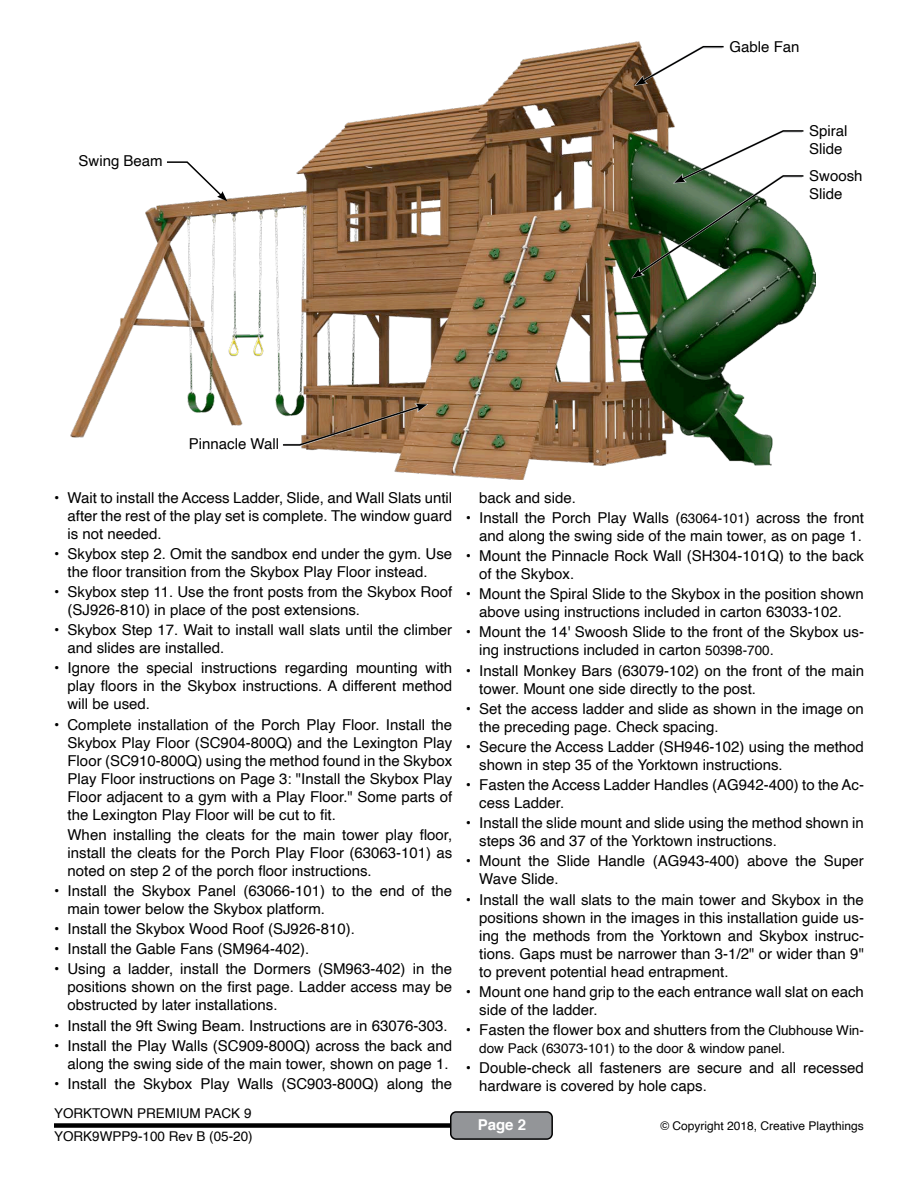
<style>
.page{position:relative;width:918px;height:1188px;background:#fff}
.page>*{position:absolute;margin:0;border:0;box-sizing:border-box;transform-origin:0 0}
.t1{font:15px/18px "Helvetica";color:#000}
.t2{font:700 15px "Helvetica";color:#fff}
.t3{font:13.5px/23.7px "Helvetica";color:#000}
.t4{font:12px "Helvetica";color:#000}
.s1{font-size:13.5px}
</style>
<div class="page">
<div style="left:54px;top:1123px;width:418px;height:5px;background:#000"></div>
<div style="left:451px;top:1112px;width:101px;height:27px;background:#939598;border-radius:5px"></div>
<div style="left:450px;top:1111px;width:103px;height:29px;border:2px solid #000;border-radius:5px"></div>
<img style="left:70px;top:41px;width:746px;height:439px">
<svg style="left:165px;top:161px;width:62px;height:40px"></svg>
<svg style="left:634px;top:45px;width:91px;height:41px"></svg>
<svg style="left:281px;top:403px;width:147px;height:44px"></svg>
<svg style="left:631px;top:129px;width:174px;height:150px"></svg>
<p class="t1" style="left:79px;top:152px;width:86px">Swing Beam</p>
<p class="t1" style="left:729px;top:38px;width:72px">Gable Fan</p>
<p class="t1" style="left:809px;top:122px;width:40px">Spiral<br>Slide</p>
<p class="t1" style="left:809px;top:167px;width:55px">Swoosh<br>Slide</p>
<p class="t1" style="left:189px;top:435px;width:92px">Pinnacle Wall</p>
<p class="t1" style="left:68px;top:489px;width:386px;text-align:justify;text-indent:-14px">• Wait to install the Access Ladder, Slide, and Wall Slats until after the rest of the play set is complete. The window guard is not needed.</p>
<p class="t1" style="left:68px;top:545px;width:386px;text-indent:-14px">• Skybox step 2. Omit the sandbox end under the gym. Use the floor transition from the Skybox Play Floor instead.</p>
<p class="t1" style="left:68px;top:583px;width:386px;text-indent:-14px">• Skybox step 11. Use the front posts from the Skybox Roof (SJ926-810) in place of the post extensions.</p>
<p class="t1" style="left:68px;top:621px;width:386px;text-indent:-14px">• Skybox Step 17. Wait to install wall slats until the climber and slides are installed.</p>
<p class="t1" style="left:68px;top:660px;width:386px;text-align:justify;text-indent:-14px">• Ignore the special instructions regarding mounting with play floors in the Skybox instructions. A different method will be used.</p>
<p class="t1" style="left:68px;top:716px;width:386px;text-align:justify;text-indent:-14px">• Complete installation of the Porch Play Floor. Install the Skybox Play Floor (SC904-800Q) and the Lexington Play Floor (SC910-800Q) using the method found in the Skybox Play Floor instructions on Page 3: "Install the Skybox Play Floor adjacent to a gym with a Play Floor." Some parts of the Lexington Play Floor will be cut to fit.</p>
<p class="t1" style="left:68px;top:826px;width:386px;text-align:justify">When installing the cleats for the main tower play floor, install the cleats for the Porch Play Floor (63063-101) as noted on step 2 of the porch floor instructions.</p>
<p class="t1" style="left:68px;top:882px;width:386px;text-indent:-14px">• Install the Skybox Panel (63066-101) to the end of the main tower below the Skybox platform.</p>
<p class="t1" style="left:54px;top:920px;width:302px">• Install the Skybox Wood Roof (SJ926-810).</p>
<p class="t1" style="left:54px;top:940px;width:257px">• Install the Gable Fans (SM964-402).</p>
<p class="t1" style="left:68px;top:961px;width:386px;text-align:justify;text-indent:-14px">• Using a ladder, install the Dormers (SM963-402) in the positions shown on the first page. Ladder access may be obstructed by later installations.</p>
<p class="t1" style="left:54px;top:1017px;width:395px">• Install the 9ft Swing Beam. Instructions are in 63076-303.</p>
<p class="t1" style="left:54px;top:1037px;width:400px;text-align:right">• Install the Play Walls (SC909-800Q) across the back and along the swing side of the main tower, shown on page 1.</p>
<p class="t1" style="left:54px;top:1075px;width:400px">• Install the Skybox Play Walls (SC903-800Q) along the</p>
<p class="t1" style="left:479px;top:489px;width:98px">back and side.</p>
<p class="t1" style="left:466px;top:509px;width:400px;text-align:right">• Install the Porch Play Walls (<span class="s1">63064-101</span>) across the front and along the swing side of the main tower, as on page 1.</p>
<p class="t1" style="left:479px;top:547px;width:386px;text-indent:-14px">• Mount the Pinnacle Rock Wall (SH304-101Q) to the back of the Skybox.</p>
<p class="t1" style="left:466px;top:585px;width:400px;text-align:center">• Mount the Spiral Slide to the Skybox in the position shown above using instructions included in carton 63033-102.</p>
<p class="t1" style="left:479px;top:624px;width:386px;text-indent:-14px">• Mount the 14' Swoosh Slide to the front of the Skybox us&shy;ing instructions included in carton <span class="s1">50398-700</span>.</p>
<p class="t1" style="left:479px;top:662px;width:386px;text-indent:-14px">• Install Monkey Bars (63079-102) on the front of the main tower. Mount one side directly to the post.</p>
<p class="t1" style="left:479px;top:700px;width:386px;text-indent:-14px">• Set the access ladder and slide as shown in the image on the preceding page. Check spacing.</p>
<p class="t1" style="left:479px;top:738px;width:386px;text-indent:-14px">• Secure the Access Ladder (SH946-102) using the method shown in step 35 of the Yorktown instructions.</p>
<p class="t1" style="left:479px;top:776px;width:386px;text-indent:-14px">• Fasten the Access Ladder Handles (AG942-400) to the Ac&shy;cess Ladder.</p>
<p class="t1" style="left:479px;top:814px;width:386px;text-indent:-14px">• Install the slide mount and slide using the method shown in steps 36 and 37 of the Yorktown instructions.</p>
<p class="t1" style="left:479px;top:853px;width:386px;text-indent:-14px">• Mount the Slide Handle (AG943-400) above the Super<br>Wave Slide.</p>
<p class="t1" style="left:479px;top:891px;width:386px;text-align:justify;text-indent:-14px">• Install the wall slats to the main tower and Skybox in the positions shown in the images in this installation guide us&shy;ing the methods from the Yorktown and Skybox instruc&shy;tions. Gaps must be narrower than 3-1/2" or wider than 9" to prevent potential head entrapment.</p>
<p class="t1" style="left:479px;top:983px;width:386px;text-indent:-14px">• Mount one hand grip to the each entrance wall slat on each side of the ladder.</p>
<p class="t1" style="left:466px;top:1021px;width:400px">• Fasten the flower box and shutters from the <span class="s1">Clubhouse Win-</span></p>
<p class="t3" style="left:479px;top:1037px;width:308px">dow Pack (63073-101) to the door &amp; window panel.</p>
<p class="t1" style="left:479px;top:1059px;width:386px;text-indent:-14px">• Double-check all fasteners are secure and all recessed hardware is covered by hole caps.</p>
<p class="t3" style="left:54px;top:1101px;width:200px">YORKTOWN PREMIUM PACK 9<br>YORK9WPP9-100 Rev B (05-20)</p>
<p class="t2" style="left:478px;top:1113px;width:50px">Page 2</p>
<p class="t4" style="left:660px;top:1117px;width:205px">© Copyright 2018, Creative Playthings</p>
</div>
